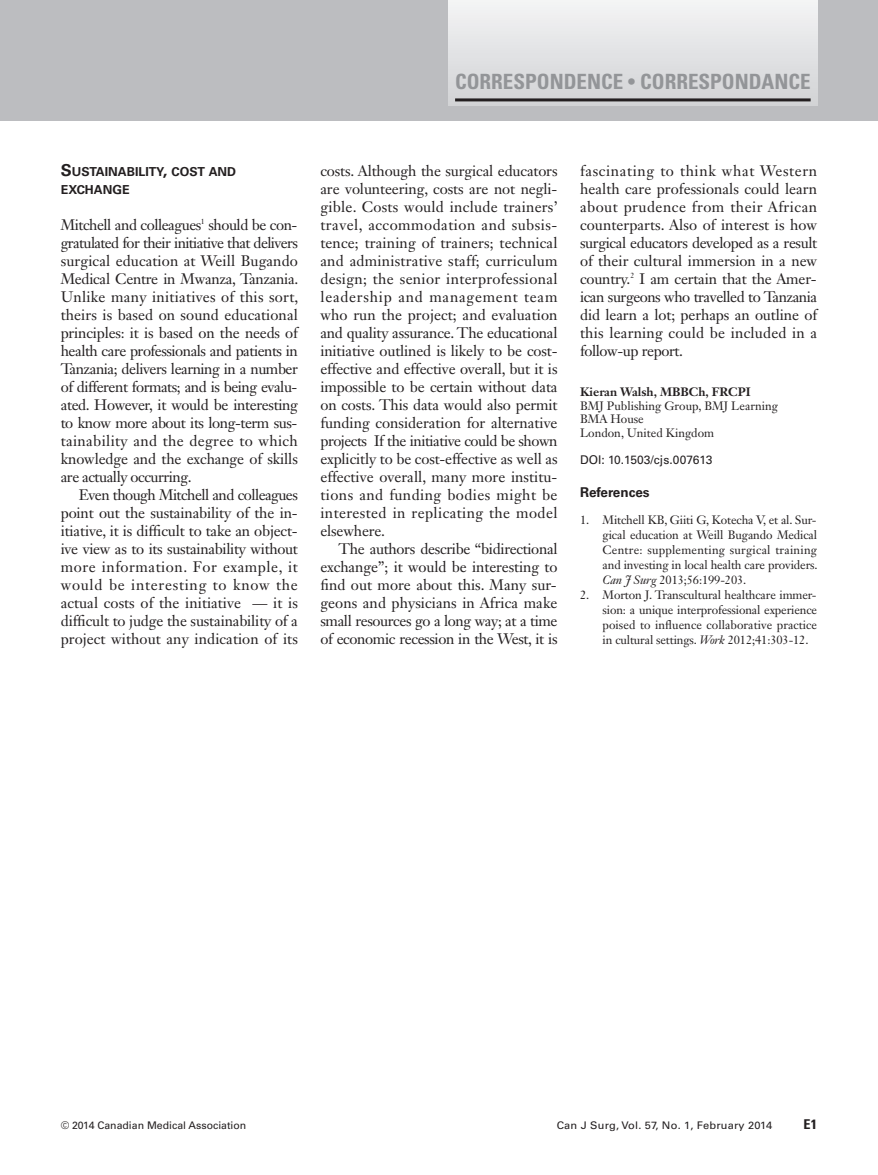
<style>
.page{position:relative;width:878px;height:1175px;background:#fff}
.page>*{position:absolute;margin:0;border:0;box-sizing:border-box;transform-origin:0 0}
.t1{font:700 condensed 21px "Univers LT Std";color:#939598}
.t2{font:15px/18px "Janson Text LT Std";letter-spacing:-.01em;color:#231f20;text-align:justify}
.t3{font:700 13.5px "Univers LT Std";color:#231f20}
.t4{font:700 condensed 13.5px "Univers LT Std";color:#231f20;scale:1.05 1}
.t5{font:700 12.3px/18px "Univers LT Std";color:#231f20}
.t6{font:12px/15px "Janson Text LT Std";color:#231f20;text-align:justify}
.t7{font:700 12px "Janson Text LT Std";color:#231f20}
.t8{font:12px "Univers LT Std";color:#231f20}
.t9{font:10.5px "Univers LT Std";color:#231f20;scale:1.05 1}
.t10{font:10.5px "Univers LT Std";color:#231f20}
.s1{font-size:18px}
.s2{font-size:16.5px}
.s3{font-style:italic}
</style>
<div class="page">
<div style="left:0;top:0;width:878px;height:120px;background:#bcbdc0"></div>
<div style="left:448px;top:0;width:369px;height:106px;background:linear-gradient(to bottom,#f4f5f6,#cfd0d3)"></div>
<hr style="left:455px;top:98px;width:355px;height:3px;background:#231f20">
<h1 class="t1" style="left:455px;top:74px;width:357px">CORRESPONDENCE <span class="s1">•</span> CORRESPONDANCE</h1>
<p class="t5" style="left:61px;top:163px;width:177px"><span class="s2">S</span>USTAINABILITY<span class="s2">,</span> COST AND<br>EXCHANGE</p>
<p class="t2" style="left:61px;top:217px;width:239px">Mitchell and colleagues<sup>1</sup> should be con&shy;gratulated for their initiative that delivers surgical education at Weill Bugando Medical Centre in Mwanza, Tanzania.<br>Unlike many initiatives of this sort, theirs is based on sound educational principles: it is based on the needs of health care professionals and patients in Tanzania; delivers learning in a number of different formats; and is being evalu&shy;ated. However, it would be interesting to know more about its long-term sus&shy;tainability and the degree to which knowledge and the exchange of skills are actually occurring.</p>
<p class="t2" style="left:61px;top:487px;width:238px;text-indent:18px">Even though Mitchell and colleagues point out the sustainability of the in&shy;itiative, it is difficult to take an object&shy;ive view as to its sustainability without more information. For example, it would be interesting to know the actual costs of the initiative — it is difficult to judge the sustainability of a project without any indication of its</p>
<p class="t2" style="left:320px;top:163px;width:239px">costs. Although the surgical educators are volunteering, costs are not negli&shy;gible. Costs would include trainers’ travel, accommodation and subsis&shy;tence; training of trainers; technical and administrative staff; curriculum design; the senior interprofessional leadership and management team who run the project; and evaluation and quality assurance. The educational initiative outlined is likely to be cost&shy;effective and effective overall, but it is impossible to be certain without data on costs. This data would also permit funding consideration for alternative projects If the initiative could be shown explicitly to be cost-effective as well as effective overall, many more institu&shy;tions and funding bodies might be interested in replicating the model elsewhere.</p>
<p class="t2" style="left:320px;top:541px;width:239px;text-indent:18px">The authors describe “bidirectional exchange”; it would be interesting to find out more about this. Many sur&shy;geons and physicians in Africa make small resources go a long way; at a time of economic recession in the West, it is</p>
<p class="t2" style="left:580px;top:163px;width:239px">fascinating to think what Western health care professionals could learn about prudence from their African counterparts. Also of interest is how surgical educators developed as a result of their cultural immersion in a new country.<sup>2</sup> I am certain that the Amer&shy;ican surgeons who travelled to Tanzania did learn a lot; perhaps an outline of this learning could be included in a follow-up report.</p>
<p class="t7" style="left:580px;top:387px;width:172px">Kieran Walsh, MBBCh, FRCPI</p>
<p class="t6" style="left:580px;top:400px;width:199px;line-height:13.5px;text-align:left">BMJ Publishing Group, BMJ Learning<br>BMA House<br>London, United Kingdom</p>
<p class="t8" style="left:580px;top:455px;width:134px">DOI: 10.1503/cjs.007613</p>
<p class="t3" style="left:580px;top:487px;width:71px">References</p>
<p class="t6" style="left:602px;top:514px;width:216px;text-indent:-22px">1. Mitchell KB, Giiti G, Kotecha V, et al. Sur&shy;gical education at Weill Bugando Medical Centre: supplementing surgical training and investing in local health care providers.<br><span class="s3">Can J Surg</span> 2013;56:199-203.</p>
<p class="t6" style="left:602px;top:589px;width:216px;text-indent:-22px">2. Morton J. Transcultural healthcare immer&shy;sion: a unique interprofessional experience poised to influence collaborative practice in cultural settings. <span class="s3">Work</span> 2012;41:303-12.</p>
<p class="t10" style="left:61px;top:1121px;width:187px">© 2014 Canadian Medical Association</p>
<p class="t9" style="left:556px;top:1121px;width:207px">Can J Surg, Vol. 57, No. 1, February 2014</p>
<p class="t4" style="left:803px;top:1119px;width:14px">E1</p>
</div>
